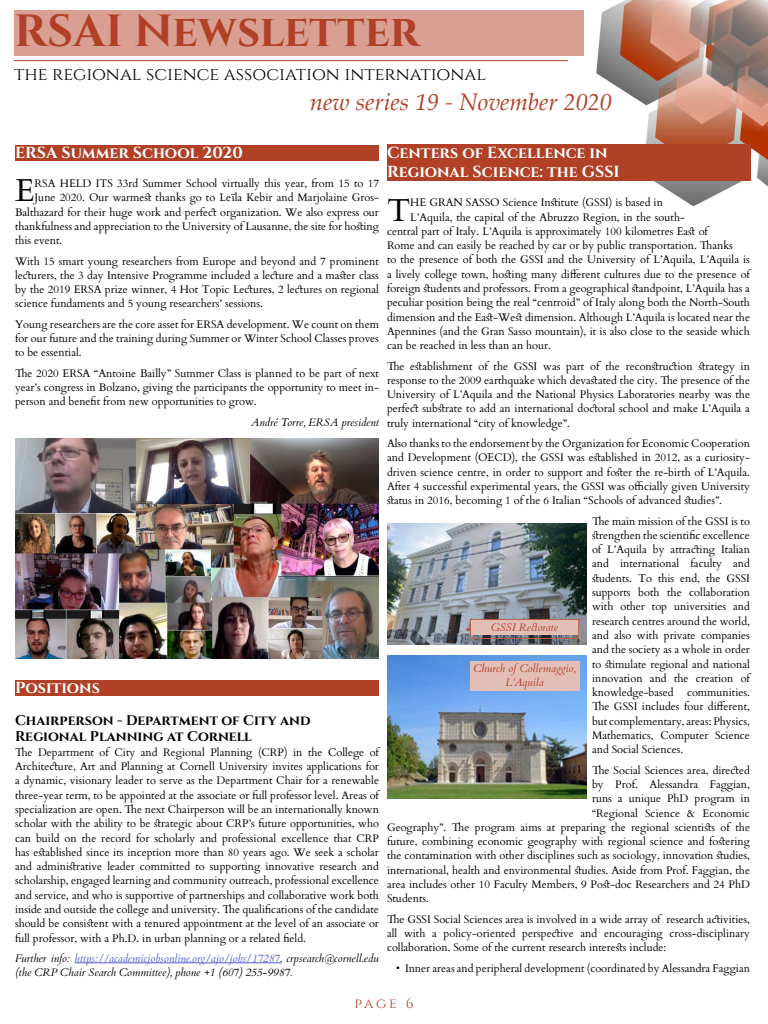
<style>
.page{position:relative;width:768px;height:1024px;background:#fff}
.page>*{position:absolute;margin:0;border:0;box-sizing:border-box;transform-origin:0 0}
.t1{font:700 45px "Cinzel";color:#b04127}
.para-dropcap{font:31.8px "Cardo";color:#000}
.t2{font:italic 24px "Palatino Linotype";color:#b04127}
.t3{font:18px "Cinzel";color:#000}
.head1{font:700 16px/19.2px "Cinzel";color:#fff}
.head2{font:700 14px/16.8px "Cinzel";color:#000}
.t4{font:14px "Cinzel";color:#b04127}
.para{font:11px/14.3px "Cardo";color:#000;text-align:justify}
.para-dropcap-2{font:11px "Cardo";color:#000}
.para-2{font:italic 11px/14.3px "Cardo";color:#000}
.pic_caption{font:italic 11px/14.3px "Cardo";color:#b04127;text-align:center}
.s1{color:#4f5cd6}
</style>
<div class="page">
<img style="left:522px;top:0;width:246px;height:207px">
<div style="left:14px;top:10px;width:570px;height:46px;background:#d99f93"></div>
<hr style="left:14px;top:60px;width:554px;height:1px;background:#b04127">
<div style="left:277px;top:92px;width:335px;height:26px;background:#fff"></div>
<img style="left:387px;top:523px;width:200px;height:121px">
<div style="left:15px;top:145px;width:364px;height:16px;background:#b04127"></div>
<div style="left:15px;top:680px;width:364px;height:16px;background:#b04127"></div>
<hr style="left:75px;top:963px;width:205px;height:1px;background:#4f5cd6">
<div style="left:387px;top:145px;width:364px;height:36px;background:#b04127"></div>
<img style="left:15px;top:439px;width:364px;height:220px">
<img style="left:387px;top:655px;width:200px;height:144px">
<div style="left:470px;top:661px;width:109px;height:29px;background:#e3beb6"></div>
<div style="left:471px;top:620px;width:107px;height:15px;background:#e3beb6"></div>
<div style="left:470px;top:619px;width:109px;height:20px;border:1px solid #bb6147"></div>
<h1 class="t1" style="left:14px;top:4px;width:407px">RSAI Newsletter</h1>
<h3 class="t3" style="left:14px;top:64px;width:474px">THE REGIONAL SCIENCE ASSOCIATION INTERNATIONAL</h3>
<h3 class="t2" style="left:310px;top:84px;width:304px">new series 19 - November 2020</h3>
<p class="head1" style="left:15px;top:144px;width:229px">ERSA Summer School 2020</p>
<p class="para-dropcap" style="left:15px;top:165px;width:21px">E</p>
<p class="para-dropcap-2" style="left:35px;top:175px;width:346px">RSA HELD ITS 33rd Summer School virtually this year, from 15 to 17</p>
<p class="head1" style="left:387px;top:144px;width:234px">Centers of Excellence in<br>Regional Science: the GSSI</p>
<p class="para-dropcap" style="left:387px;top:184px;width:25px">T</p>
<p class="para-dropcap-2" style="left:410px;top:194px;width:254px">HE GRAN SASSO Science Institute (GSSI) is based in</p>
<p class="para-dropcap-2" style="left:35px;top:189px;width:346px">June 2020. Our warmest thanks go to Leïla Kebir and Marjolaine Gros-</p>
<p class="para-dropcap-2" style="left:15px;top:203px;width:366px">Balthazard for their huge work and perfect organization. We also express our</p>
<p class="para-dropcap-2" style="left:15px;top:217px;width:366px">thankfulness and appreciation to the University of Lausanne, the site for hosting</p>
<p class="para-dropcap-2" style="left:15px;top:232px;width:49px">this event.</p>
<p class="para" style="left:15px;top:253px;width:365px">With 15 smart young researchers from Europe and beyond and 7 prominent lecturers, the 3 day Intensive Programme included a lecture and a master class by the 2019 ERSA prize winner, 4 Hot Topic Lectures, 2 lectures on regional science fundaments and 5 young researchers’ sessions.</p>
<p class="para" style="left:15px;top:316px;width:366px">Young researchers are the core asset for ERSA development. We count on them for our future and the training during Summer or Winter School Classes proves to be essential.</p>
<p class="para" style="left:15px;top:365px;width:365px">The 2020 ERSA “Antoine Bailly” Summer Class is planned to be part of next year’s congress in Bolzano, giving the participants the opportunity to meet in&shy;person and benefit from new opportunities to grow.</p>
<p class="para-2" style="left:251px;top:415px;width:129px">André Torre, ERSA president</p>
<p class="para-dropcap-2" style="left:410px;top:208px;width:276px">L’Aquila, the capital of the Abruzzo Region, in the south-</p>
<p class="para-dropcap-2" style="left:387px;top:222px;width:323px">central part of Italy. L’Aquila is approximately 100 kilometres East of</p>
<p class="para-dropcap-2" style="left:387px;top:237px;width:347px">Rome and can easily be reached by car or by public transportation. Thanks</p>
<p class="para-dropcap-2" style="left:387px;top:251px;width:364px">to the presence of both the GSSI and the University of L’Aquila, L’Aquila is</p>
<p class="para-dropcap-2" style="left:387px;top:265px;width:365px">a lively college town, hosting many different cultures due to the presence of</p>
<p class="para-dropcap-2" style="left:387px;top:280px;width:364px">foreign students and professors. From a geographical standpoint, L’Aquila has a</p>
<p class="para-dropcap-2" style="left:387px;top:294px;width:365px">peculiar position being the real “centroid” of Italy along both the North-South</p>
<p class="para-dropcap-2" style="left:387px;top:308px;width:365px">dimension and the East-West dimension. Although L’Aquila is located near the</p>
<p class="para-dropcap-2" style="left:387px;top:322px;width:364px">Apennines (and the Gran Sasso mountain), it is also close to the seaside which</p>
<p class="para-dropcap-2" style="left:387px;top:337px;width:166px">can be reached in less than an hour.</p>
<p class="para" style="left:387px;top:358px;width:365px">The establishment of the GSSI was part of the reconstruction strategy in response to the 2009 earthquake which devastated the city. The presence of the University of L’Aquila and the National Physics Laboratories nearby was the perfect substrate to add an international doctoral school and make L’Aquila a truly international “city of knowledge”.</p>
<p class="para" style="left:387px;top:436px;width:365px">Also thanks to the endorsement by the Organization for Economic Cooperation and Development (OECD), the GSSI was established in 2012, as a curiosity&shy;driven science centre, in order to support and foster the re-birth of L’Aquila.<br>After 4 successful experimental years, the GSSI was officially given University status in 2016, becoming 1 of the 6 Italian “Schools of advanced studies”.</p>
<p class="para" style="left:592px;top:513px;width:160px">The main mission of the GSSI is to strengthen the scientific excellence of L’Aquila by attracting Italian and international faculty and students. To this end, the GSSI supports both the collaboration with other top universities and research centres around the world, and also with private companies and the society as a whole in order to stimulate regional and national innovation and the creation of knowledge-based communities.<br>The GSSI includes four different, but complementary, areas: Physics, Mathematics, Computer Science and Social Sciences.</p>
<p class="para" style="left:592px;top:762px;width:159px">The Social Sciences area, directed</p>
<p class="para" style="left:592px;top:777px;width:159px">by Prof. Alessandra Faggian,</p>
<p class="para" style="left:592px;top:791px;width:159px">runs a unique PhD program in</p>
<p class="para" style="left:592px;top:805px;width:160px">“Regional Science &amp; Economic</p>
<p class="para" style="left:387px;top:819px;width:365px">Geography”. The program aims at preparing the regional scientists of the</p>
<p class="para" style="left:387px;top:834px;width:365px">future, combining economic geography with regional science and fostering</p>
<p class="para" style="left:387px;top:848px;width:364px">the contamination with other disciplines such as sociology, innovation studies,</p>
<p class="para" style="left:387px;top:862px;width:365px">international, health and environmental studies. Aside from Prof. Faggian, the</p>
<p class="para" style="left:387px;top:877px;width:365px">area includes other 10 Faculty Members, 9 Post-doc Researchers and 24 PhD</p>
<p class="para" style="left:387px;top:891px;width:44px">Students.</p>
<p class="para" style="left:387px;top:911px;width:364px">The GSSI Social Sciences area is involved in a wide array of research activities, all with a policy-oriented perspective and encouraging cross-disciplinary collaboration. Some of the current research interests include:</p>
<p class="para" style="left:396px;top:960px;width:356px">• Inner areas and peripheral development (coordinated by Alessandra Faggian</p>
<p class="pic_caption" style="left:491px;top:620px;width:68px">GSSI Rectorate</p>
<p class="pic_caption" style="left:473px;top:661px;width:104px">Church of Collemaggio,<br>L’Aquila</p>
<p class="head1" style="left:15px;top:679px;width:86px">Positions</p>
<p class="head2" style="left:15px;top:712px;width:297px">Chairperson - Department of City and<br>Regional Planning at Cornell</p>
<p class="para" style="left:15px;top:744px;width:366px">The Department of City and Regional Planning (CRP) in the College of Architecture, Art and Planning at Cornell University invites applications for a dynamic, visionary leader to serve as the Department Chair for a renewable three-year term, to be appointed at the associate or full professor level. Areas of specialization are open. The next Chairperson will be an internationally known scholar with the ability to be strategic about CRP’s future opportunities, who can build on the record for scholarly and professional excellence that CRP has established since its inception more than 80 years ago. We seek a scholar and administrative leader committed to supporting innovative research and scholarship, engaged learning and community outreach, professional excellence and service, and who is supportive of partnerships and collaborative work both inside and outside the college and university. The qualifications of the candidate should be consistent with a tenured appointment at the level of an associate or full professor, with a Ph.D. in urban planning or a related field.</p>
<p class="para-2" style="left:15px;top:951px;width:365px">Further info: <span class="s1">https://academicjobsonline.org/ajo/jobs/17287</span>, crpsearch@cornell.edu (the CRP Chair Search Committee), phone +1 (607) 255-9987.</p>
<p class="t4" style="left:354px;top:995px;width:61px">PAGE 6</p>
</div>
